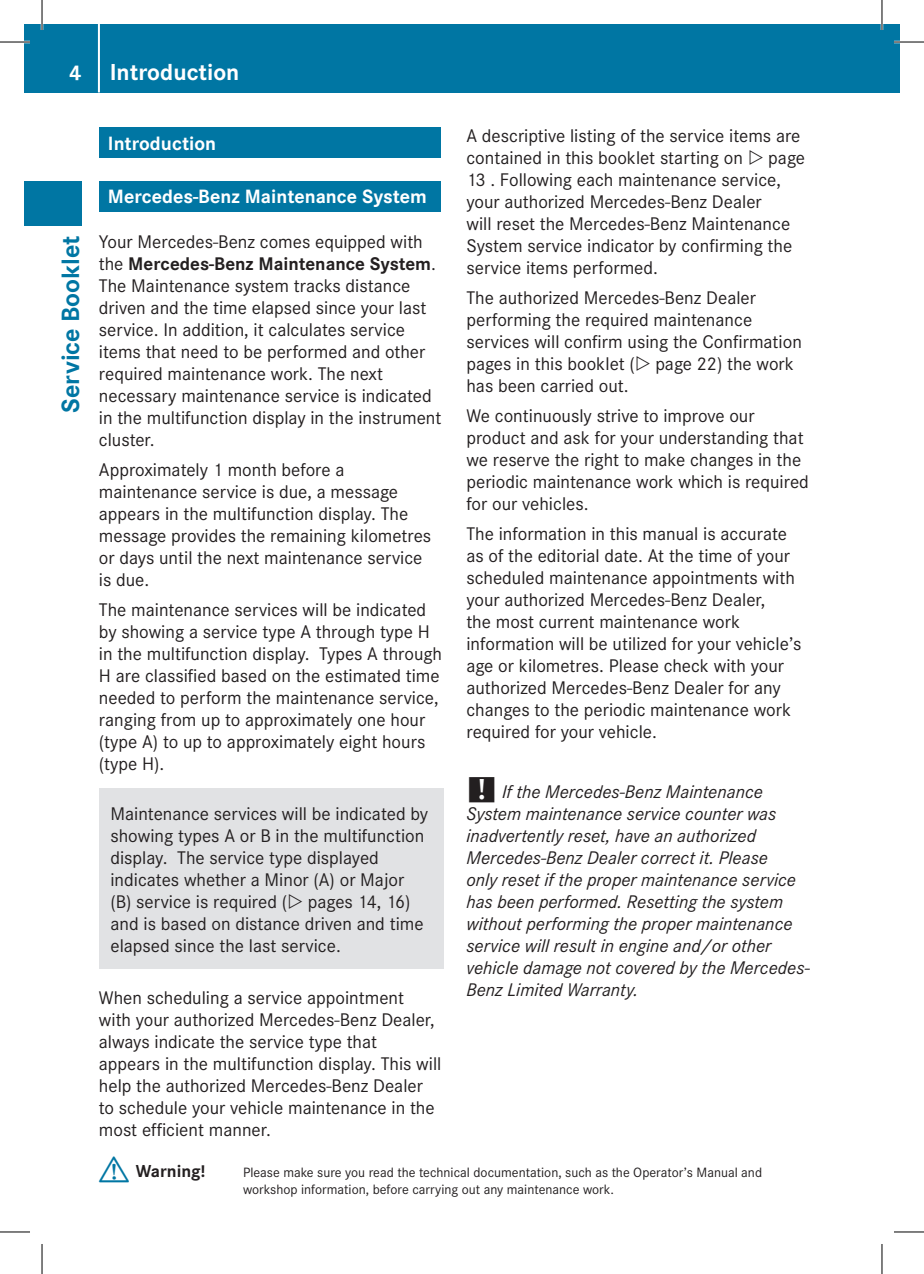
<style>
.page{position:relative;width:924px;height:1274px;background:#fff}
.page>*{position:absolute;margin:0;border:0;box-sizing:border-box;transform-origin:0 0}
.t1{font:700 26px "Corporate S";color:#0076a3}
.t2{font:700 24px "Corporate S";color:#fff}
.t3{font:700 22px "Corporate S";color:#fff}
.t4{font:700 20px "Corporate S";color:#fff}
.Paragraph_Style_3{font:19px/22px "Corporate S";color:#231f20}
.Paragraph_Style_3-2{font:italic 19px/22px "Corporate S";color:#231f20}
.t5{font:700 18px "Corporate S";color:#231f20}
.t6{font:14px "Corporate S";color:#231f20}
.s1{font-weight:700}
.s2{font-family:"European Pi Three"}
.s3{font-family:"MB Symb 5";font-style:normal;font-size:28px}
</style>
<div class="page">
<div style="left:24px;top:24px;width:858px;height:68px;background:#0076a3"></div>
<hr style="left:98px;top:24px;width:2px;height:68px;background:#fff">
<div style="left:24px;top:182px;width:58px;height:44px;background:#0076a3"></div>
<div style="left:882px;top:24px;width:18px;height:68px;background:#0076a3"></div>
<div style="left:99px;top:788px;width:344px;height:180px;background:#e1e2e4"></div>
<div style="left:99px;top:128px;width:341px;height:30px;background:#0076a3"></div>
<div style="left:99px;top:181px;width:341px;height:30px;background:#0076a3"></div>
<hr style="left:0;top:41px;width:30px;height:2px;background:#fff">
<hr style="left:894px;top:41px;width:30px;height:2px;background:#fff">
<hr style="left:41px;top:0;width:2px;height:30px;background:#fff">
<hr style="left:880px;top:0;width:3px;height:30px;background:#fff">
<hr style="left:0;top:42px;width:30px;height:1px;background:#000">
<hr style="left:894px;top:42px;width:30px;height:1px;background:#000">
<hr style="left:0;top:1231px;width:30px;height:1px;background:#000">
<hr style="left:894px;top:1231px;width:30px;height:1px;background:#000">
<hr style="left:42px;top:0;width:1px;height:30px;background:#000">
<hr style="left:42px;top:1243px;width:1px;height:30px;background:#000">
<hr style="left:881px;top:0;width:1px;height:30px;background:#000">
<hr style="left:881px;top:1243px;width:1px;height:30px;background:#000">
<p class="t3" style="left:69px;top:60px;width:14px">4</p>
<p class="t2" style="left:110px;top:58px;width:131px">Introduction</p>
<p class="t1" style="left:56px;top:412px;width:178px;rotate:-90deg">Service Booklet</p>
<p class="t4" style="left:108px;top:132px;width:110px">Introduction</p>
<p class="t4" style="left:108px;top:185px;width:320px">Mercedes-Benz Maintenance System</p>
<p class="Paragraph_Style_3" style="left:99px;top:231px;width:344px">Your Mercedes-Benz comes equipped with the <span class="s1">Mercedes-Benz Maintenance System</span>.<br>The Maintenance system tracks distance driven and the time elapsed since your last service. In addition, it calculates service items that need to be performed and other required maintenance work. The next necessary maintenance service is indicated in the multifunction display in the instrument cluster.</p>
<p class="Paragraph_Style_3" style="left:99px;top:459px;width:334px">Approximately 1 month before a maintenance service is due, a message appears in the multifunction display. The message provides the remaining kilometres or days until the next maintenance service is due.</p>
<p class="Paragraph_Style_3" style="left:99px;top:599px;width:345px">The maintenance services will be indicated by showing a service type A through type H in the multifunction display. Types A through H are classified based on the estimated time needed to perform the maintenance service, ranging from up to approximately one hour (type A) to up to approximately eight hours (type H).</p>
<p class="Paragraph_Style_3" style="left:110px;top:803px;width:319px">Maintenance services will be indicated by showing types A or B in the multifunction display. The service type displayed indicates whether a Minor (A) or Major (B) service is required (<span class="s2">E</span> pages 14, 16) and is based on distance driven and time elapsed since the last service.</p>
<p class="Paragraph_Style_3" style="left:99px;top:987px;width:344px">When scheduling a service appointment<br>with your authorized Mercedes-Benz Dealer, always indicate the service type that appears in the multifunction display. This will help the authorized Mercedes-Benz Dealer to schedule your vehicle maintenance in the most efficient manner.</p>
<p class="Paragraph_Style_3" style="left:466px;top:125px;width:340px">A descriptive listing of the service items are contained in this booklet starting on <span class="s2">E</span> page 13 . Following each maintenance service, your authorized Mercedes-Benz Dealer<br>will reset the Mercedes-Benz Maintenance System service indicator by confirming the service items performed.</p>
<p class="Paragraph_Style_3" style="left:466px;top:287px;width:337px">The authorized Mercedes-Benz Dealer performing the required maintenance services will confirm using the Confirmation pages in this booklet (<span class="s2">E</span> page 22) the work has been carried out.</p>
<p class="Paragraph_Style_3" style="left:466px;top:405px;width:344px">We continuously strive to improve our product and ask for your understanding that we reserve the right to make changes in the periodic maintenance work which is required for our vehicles.</p>
<p class="Paragraph_Style_3" style="left:466px;top:523px;width:336px">The information in this manual is accurate as of the editorial date. At the time of your scheduled maintenance appointments with your authorized Mercedes-Benz Dealer,<br>the most current maintenance work information will be utilized for your vehicle’s age or kilometres. Please check with your authorized Mercedes-Benz Dealer for any changes to the periodic maintenance work required for your vehicle.</p>
<p class="Paragraph_Style_3-2" style="left:466px;top:781px;width:345px"><span class="s3">!</span> If the Mercedes-Benz Maintenance System maintenance service counter was inadvertently reset, have an authorized Mercedes-Benz Dealer correct it. Please<br>only reset if the proper maintenance service has been performed. Resetting the system without performing the proper maintenance service will result in engine and/or other vehicle damage not covered by the Mercedes-Benz Limited Warranty.</p>
<p class="t5" style="left:136px;top:1160px;width:71px">Warning!</p>
<p class="t6" style="left:243px;top:1164px;width:520px">Please make sure you read the technical documentation, such as the Operator’s Manual and</p>
<p class="t6" style="left:243px;top:1181px;width:370px">workshop information, before carrying out any maintenance work.</p>
</div>
